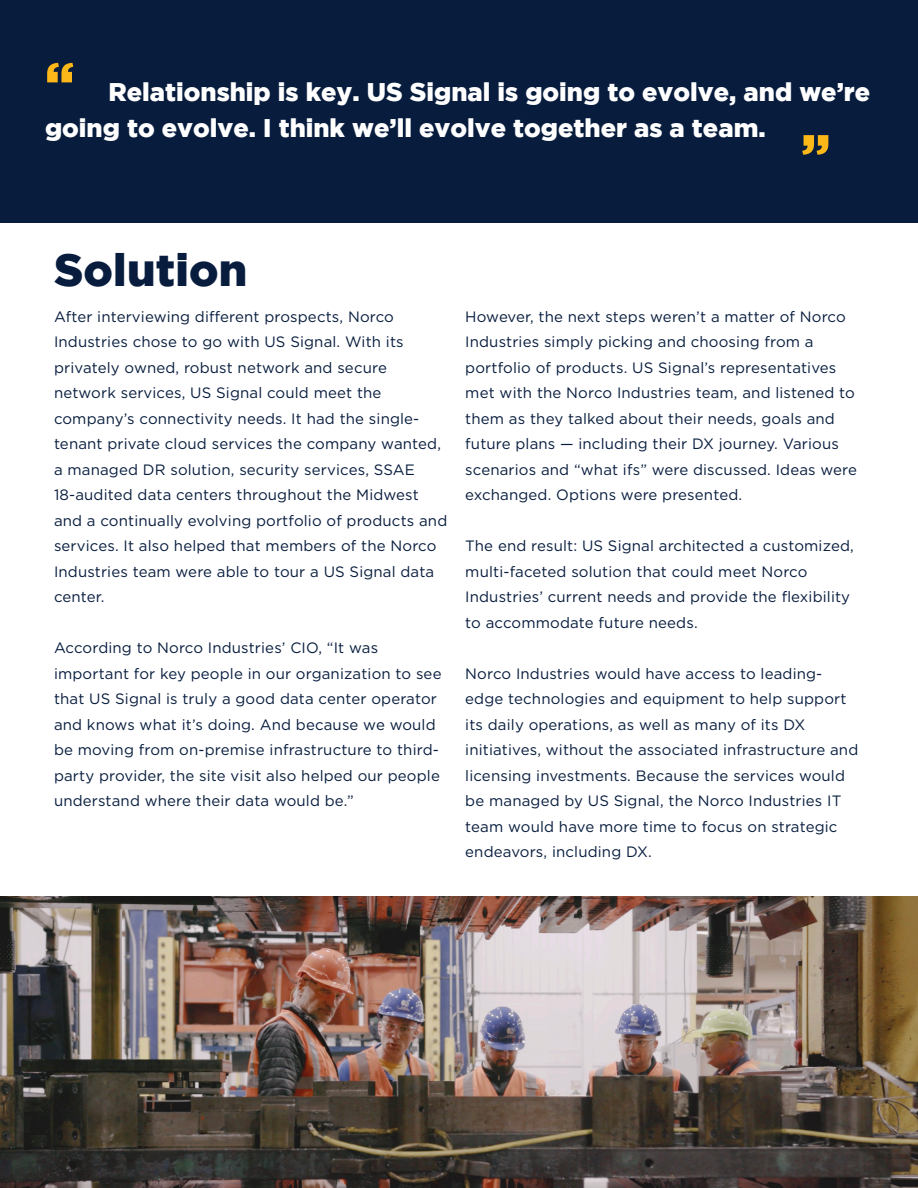
<style>
.page{position:relative;width:918px;height:1188px;background:#fff}
.page>*{position:absolute;margin:0;border:0;box-sizing:border-box;transform-origin:0 0}
.t1{font:900 54px "Gotham";color:#fcb818}
.t2{font:900 45px "Gotham";letter-spacing:.005em;color:#081d3e}
.t3{font:900 25.5px/36px "Gotham";color:#fff}
.t4{font:15px/25.5px "Gotham";letter-spacing:.01em;color:#081d3e}
.s1{font-size:54px;color:#fcb818}
</style>
<div class="page">
<div style="left:0;top:0;width:918px;height:222px;background:#081d3e"></div>
<img style="left:0;top:896px;width:918px;height:292px">
<p class="t3" style="left:45px;top:73px;width:827px"><span class="s1">“</span> Relationship is key. US Signal is going to evolve, and we’re going to evolve. I think we’ll evolve together as a team.</p>
<p class="t1" style="left:801px;top:123px;width:31px">”</p>
<p class="t2" style="left:54px;top:244px;width:195px">Solution</p>
<p class="t4" style="left:54px;top:304px;width:395px">After interviewing different prospects, Norco Industries chose to go with US Signal. With its privately owned, robust network and secure network services, US Signal could meet the company’s connectivity needs. It had the single&shy;tenant private cloud services the company wanted, a managed DR solution, security services, SSAE 18-audited data centers throughout the Midwest and a continually evolving portfolio of products and services. It also helped that members of the Norco Industries team were able to tour a US Signal data center.</p>
<p class="t4" style="left:54px;top:635px;width:389px">According to Norco Industries’ CIO, “It was important for key people in our organization to see that US Signal is truly a good data center operator and knows what it’s doing. And because we would be moving from on-premise infrastructure to third&shy;party provider, the site visit also helped our people understand where their data would be.”</p>
<p class="t4" style="left:465px;top:304px;width:393px">However, the next steps weren’t a matter of Norco Industries simply picking and choosing from a portfolio of products. US Signal’s representatives met with the Norco Industries team, and listened to them as they talked about their needs, goals and future plans — including their DX journey. Various scenarios and “what ifs” were discussed. Ideas were exchanged. Options were presented.</p>
<p class="t4" style="left:465px;top:533px;width:390px">The end result: US Signal architected a customized, multi-faceted solution that could meet Norco Industries’ current needs and provide the flexibility to accommodate future needs.</p>
<p class="t4" style="left:465px;top:661px;width:395px">Norco Industries would have access to leading&shy;edge technologies and equipment to help support its daily operations, as well as many of its DX initiatives, without the associated infrastructure and licensing investments. Because the services would be managed by US Signal, the Norco Industries IT team would have more time to focus on strategic endeavors, including DX.</p>
</div>
